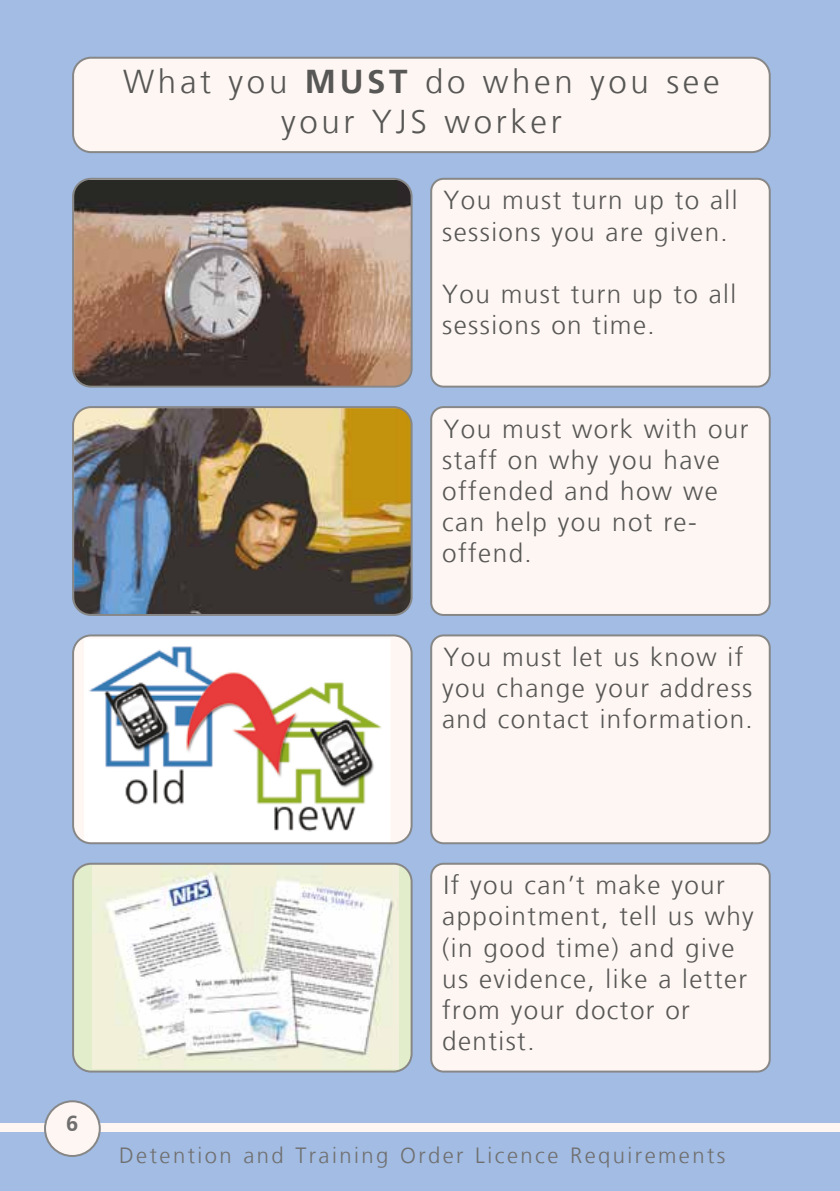
<style>
.page{position:relative;width:840px;height:1191px;background:#fff}
.page>*{position:absolute;margin:0;border:0;box-sizing:border-box;transform-origin:0 0}
.t1{font:300 33px/39.6px "Frutiger LT";letter-spacing:.11em;color:#575756;text-align:center}
.t2{font:300 26px/31.2px "Frutiger LT";letter-spacing:.055em;color:#575756}
.t3{font:300 22px "Frutiger LT";letter-spacing:.11em;color:#706f6f}
.t4{font:700 22px "Frutiger CE";color:#706f6f}
.s1{font-weight:700}
</style>
<div class="page">
<div style="left:0;top:0;width:839px;height:1191px;background:#a2bce3"></div>
<div style="left:72px;top:57px;width:698px;height:96px;background:#fef6f2"></div>
<svg style="left:72px;top:178px;width:340px;height:209px;background:#897366"></svg>
<div style="left:430px;top:178px;width:340px;height:209px;background:#fef6f2"></div>
<svg style="left:430px;top:406px;width:340px;height:210px;background:#f6efec"></svg>
<svg style="left:430px;top:862px;width:340px;height:210px;background:#f6efec"></svg>
<svg style="left:72px;top:862px;width:340px;height:210px;background:#e2e3db"></svg>
<img style="left:72px;top:406px;width:340px;height:210px">
<svg style="left:72px;top:634px;width:340px;height:210px;background:#d7d3d0"></svg>
<svg style="left:430px;top:634px;width:340px;height:210px;background:#f6efec"></svg>
<div style="left:0;top:1123px;width:839px;height:9px;background:#fef6f2"></div>
<svg style="left:44px;top:1100px;width:57px;height:57px"></svg>
<p class="t1" style="left:123px;top:63px;width:597px">What you <span class="s1">MUST</span> do when you see your YJS worker</p>
<p class="t2" style="left:442px;top:185px;width:297px">You must turn up to all sessions you are given.</p>
<p class="t2" style="left:442px;top:279px;width:295px">You must turn up to all sessions on time.</p>
<p class="t2" style="left:442px;top:413px;width:307px">You must work with our staff on why you have offended and how we can help you not re&shy;offend.</p>
<p class="t2" style="left:442px;top:642px;width:312px">You must let us know if you change your address and contact information.</p>
<p class="t4" style="left:66px;top:1110px;width:14px">6</p>
<p class="t2" style="left:442px;top:870px;width:313px">If you can’t make your appointment, tell us why (in good time) and give us evidence, like a letter from your doctor or dentist.</p>
<p class="t3" style="left:119px;top:1143px;width:607px">Detention and Training Order Licence Requirements</p>
</div>
